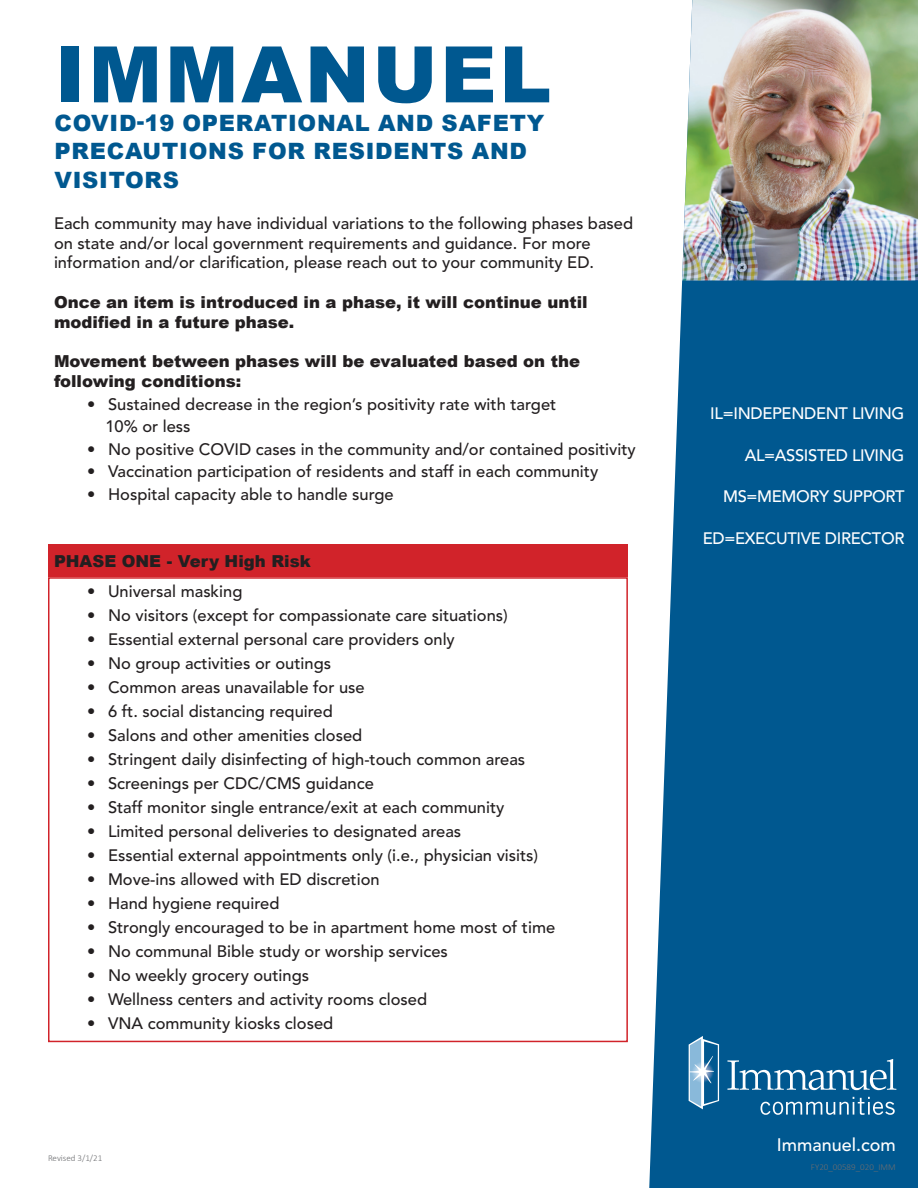
<style>
.page{position:relative;width:918px;height:1188px;background:#fff}
.page>*{position:absolute;margin:0;border:0;box-sizing:border-box;transform-origin:0 0}
.t1{font:900 78px "Arial";letter-spacing:.035em;color:#005890}
.t2{font:900 22.5px "Arial";letter-spacing:.035em;color:#005890}
.t3{font:500 18px "Avenir LT Std";color:#fff}
.t4{font:500 16.5px/19.8px "Avenir LT Std";color:#231f20}
.t5{font:900 16.5px/19.8px "Arial";color:#231f20}
.t6{font:500 16.5px "Avenir LT Std";letter-spacing:-.02em;color:#fff}
.t7{font:300 9px "Calibri";color:#6c6d70}
</style>
<div class="page">
<div style="left:48px;top:545px;width:580px;height:32px;background:#d1232a"></div>
<div style="left:649px;top:280px;width:269px;height:908px;background:#005890"></div>
<img style="left:682px;top:0;width:236px;height:280px">
<svg style="left:689px;top:1036px;width:30px;height:73px"></svg>
<svg style="left:727px;top:1059px;width:169px;height:31px;background:#397da9"></svg>
<svg style="left:761px;top:1097px;width:134px;height:18px;background:#3b7ea9"></svg>
<div style="left:48px;top:577px;width:580px;height:465px;border:2px solid #d1232a"></div>
<p class="t1" style="left:55px;top:18px;width:497px">IMMANUEL</p>
<p class="t2" style="left:54px;top:106px;width:491px">COVID-19 OPERATIONAL AND SAFETY</p>
<p class="t2" style="left:54px;top:135px;width:474px">PRECAUTIONS FOR RESIDENTS AND</p>
<p class="t2" style="left:54px;top:163px;width:126px">VISITORS</p>
<p class="t4" style="left:54px;top:214px;width:581px">Each community may have individual variations to the following phases based on state and/or local government requirements and guidance. For more information and/or clarification, please reach out to your community ED.</p>
<p class="t5" style="left:54px;top:292px;width:535px">Once an item is introduced in a phase, it will continue until modified in a future phase.</p>
<p class="t5" style="left:54px;top:351px;width:528px">Movement between phases will be evaluated based on the following conditions:</p>
<p class="t4" style="left:87px;top:394px;width:471px">• Sustained decrease in the region’s positivity rate with target</p>
<p class="t4" style="left:105px;top:417px;width:87px">10% or less</p>
<p class="t4" style="left:87px;top:439px;width:550px">• No positive COVID cases in the community and/or contained positivity</p>
<p class="t4" style="left:87px;top:462px;width:513px">• Vaccination participation of residents and staff in each community</p>
<p class="t4" style="left:87px;top:484px;width:308px">• Hospital capacity able to handle surge</p>
<p class="t5" style="left:54px;top:551px;width:258px">PHASE ONE - Very High Risk</p>
<p class="t4" style="left:87px;top:582px;width:157px">• Universal masking</p>
<p class="t4" style="left:87px;top:606px;width:422px">• No visitors (except for compassionate care situations)</p>
<p class="t4" style="left:87px;top:630px;width:369px">• Essential external personal care providers only</p>
<p class="t4" style="left:87px;top:654px;width:246px">• No group activities or outings</p>
<p class="t4" style="left:87px;top:678px;width:279px">• Common areas unavailable for use</p>
<p class="t4" style="left:87px;top:702px;width:247px">• 6 ft. social distancing required</p>
<p class="t4" style="left:87px;top:726px;width:277px">• Salons and other amenities closed</p>
<p class="t4" style="left:87px;top:750px;width:440px">• Stringent daily disinfecting of high-touch common areas</p>
<p class="t4" style="left:87px;top:774px;width:288px">• Screenings per CDC/CMS guidance</p>
<p class="t4" style="left:87px;top:798px;width:419px">• Staff monitor single entrance/exit at each community</p>
<p class="t4" style="left:87px;top:822px;width:376px">• Limited personal deliveries to designated areas</p>
<p class="t4" style="left:87px;top:846px;width:453px">• Essential external appointments only (i.e., physician visits)</p>
<p class="t4" style="left:87px;top:870px;width:294px">• Move-ins allowed with ED discretion</p>
<p class="t4" style="left:87px;top:894px;width:194px">• Hand hygiene required</p>
<p class="t4" style="left:87px;top:918px;width:470px">• Strongly encouraged to be in apartment home most of time</p>
<p class="t4" style="left:87px;top:942px;width:362px">• No communal Bible study or worship services</p>
<p class="t4" style="left:87px;top:966px;width:224px">• No weekly grocery outings</p>
<p class="t4" style="left:87px;top:990px;width:342px">• Wellness centers and activity rooms closed</p>
<p class="t4" style="left:87px;top:1014px;width:248px">• VNA community kiosks closed</p>
<p class="t7" style="left:48px;top:1152px;width:56px">Revised 3/1/21</p>
<p class="t6" style="left:710px;top:404px;width:196px">IL=INDEPENDENT LIVING</p>
<p class="t6" style="left:745px;top:446px;width:161px">AL=ASSISTED LIVING</p>
<p class="t6" style="left:723px;top:487px;width:183px">MS=MEMORY SUPPORT</p>
<p class="t6" style="left:703px;top:529px;width:203px">ED=EXECUTIVE DIRECTOR</p>
<p class="t3" style="left:777px;top:1135px;width:121px">Immanuel.com</p>
<p class="t7" style="left:811px;top:1161px;width:86px">FY20_00589_020_IMM</p>
</div>
